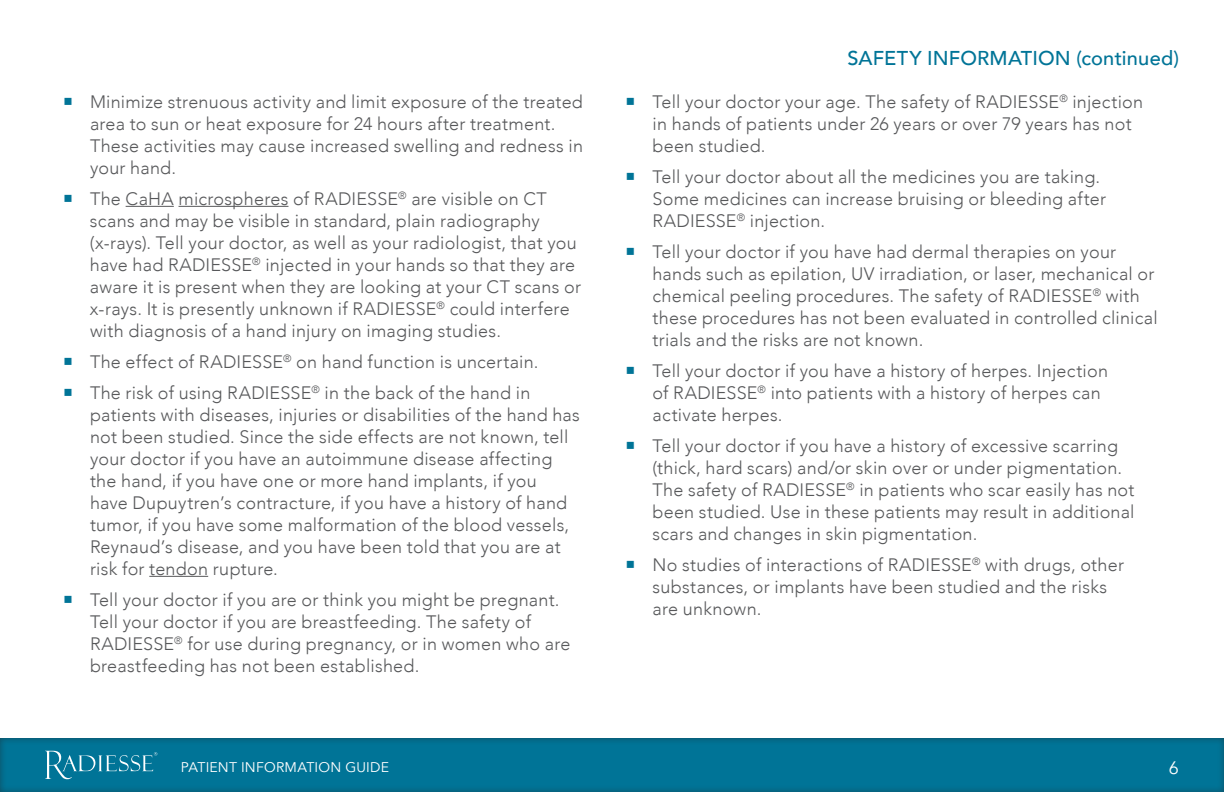
<style>
.page{position:relative;width:1224px;height:792px;background:#fff}
.page>*{position:absolute;margin:0;border:0;box-sizing:border-box;transform-origin:0 0}
.t1{font:500 20px "Avenir";letter-spacing:.01em;color:#007497}
.t2{font:300 18px/22px "Avenir";letter-spacing:.015em;color:#57585a}
.t3{font:18px "Avenir";color:#fff}
.t4{font:14px "Avenir";letter-spacing:.015em;color:#fff}
.s1{color:#007497}
</style>
<div class="page">
<div style="left:0;top:736px;width:1224px;height:56px;background:#231f20;opacity:.55"></div>
<svg style="left:45px;top:751px;width:112px;height:28px;background:#2387a5"></svg>
<hr style="left:126px;top:206px;width:48px;height:1px;background:#57585a">
<hr style="left:179px;top:206px;width:109px;height:1px;background:#57585a">
<hr style="left:149px;top:576px;width:59px;height:1px;background:#57585a">
<p class="t2" style="left:90px;top:91px;width:495px;text-indent:-27px"><span class="s1">○</span> Minimize strenuous activity and limit exposure of the treated area to sun or heat exposure for 24 hours after treatment.<br>These activities may cause increased swelling and redness in your hand.</p>
<p class="t2" style="left:90px;top:188px;width:493px;text-indent:-27px"><span class="s1">○</span> The CaHA microspheres of RADIESSE<sup>®</sup> are visible on CT scans and may be visible in standard, plain radiography (x-rays). Tell your doctor, as well as your radiologist, that you have had RADIESSE<sup>®</sup> injected in your hands so that they are aware it is present when they are looking at your CT scans or x-rays. It is presently unknown if RADIESSE<sup>®</sup> could interfere with diagnosis of a hand injury on imaging studies.</p>
<p class="t2" style="left:63px;top:351px;width:474px"><span class="s1">○</span> The effect of RADIESSE<sup>®</sup> on hand function is uncertain.</p>
<p class="t2" style="left:90px;top:382px;width:491px;text-indent:-27px"><span class="s1">○</span> The risk of using RADIESSE<sup>®</sup> in the back of the hand in patients with diseases, injuries or disabilities of the hand has not been studied. Since the side effects are not known, tell your doctor if you have an autoimmune disease affecting the hand, if you have one or more hand implants, if you<br>have Dupuytren’s contracture, if you have a history of hand tumor, if you have some malformation of the blood vessels, Reynaud’s disease, and you have been told that you are at risk for tendon rupture.</p>
<p class="t2" style="left:90px;top:589px;width:482px;text-indent:-27px"><span class="s1">○</span> Tell your doctor if you are or think you might be pregnant.<br>Tell your doctor if you are breastfeeding. The safety of RADIESSE<sup>®</sup> for use during pregnancy, or in women who are breastfeeding has not been established.</p>
<p class="t1" style="left:847px;top:41px;width:333px">SAFETY INFORMATION (continued)</p>
<p class="t2" style="left:652px;top:91px;width:492px;text-indent:-27px"><span class="s1">○</span> Tell your doctor your age. The safety of RADIESSE<sup>®</sup> injection in hands of patients under 26 years or over 79 years has not been studied.</p>
<p class="t2" style="left:652px;top:166px;width:455px;text-indent:-27px"><span class="s1">○</span> Tell your doctor about all the medicines you are taking.<br>Some medicines can increase bruising or bleeding after<br>RADIESSE<sup>®</sup> injection.</p>
<p class="t2" style="left:652px;top:241px;width:507px;text-indent:-27px"><span class="s1">○</span> Tell your doctor if you have had dermal therapies on your hands such as epilation, UV irradiation, or laser, mechanical or chemical peeling procedures. The safety of RADIESSE<sup>®</sup> with these procedures has not been evaluated in controlled clinical trials and the risks are not known.</p>
<p class="t2" style="left:653px;top:360px;width:457px;text-indent:-27px"><span class="s1">○</span> Tell your doctor if you have a history of herpes. Injection of RADIESSE<sup>®</sup> into patients with a history of herpes can activate herpes.</p>
<p class="t2" style="left:653px;top:435px;width:484px;text-indent:-27px"><span class="s1">○</span> Tell your doctor if you have a history of excessive scarring (thick, hard scars) and/or skin over or under pigmentation.<br>The safety of RADIESSE<sup>®</sup> in patients who scar easily has not been studied. Use in these patients may result in additional scars and changes in skin pigmentation.</p>
<p class="t2" style="left:653px;top:554px;width:473px;text-indent:-27px"><span class="s1">○</span> No studies of interactions of RADIESSE<sup>®</sup> with drugs, other substances, or implants have been studied and the risks are unknown.</p>
<p class="t4" style="left:181px;top:759px;width:210px">PATIENT INFORMATION GUIDE</p>
<p class="t3" style="left:1169px;top:757px;width:12px">6</p>
</div>
